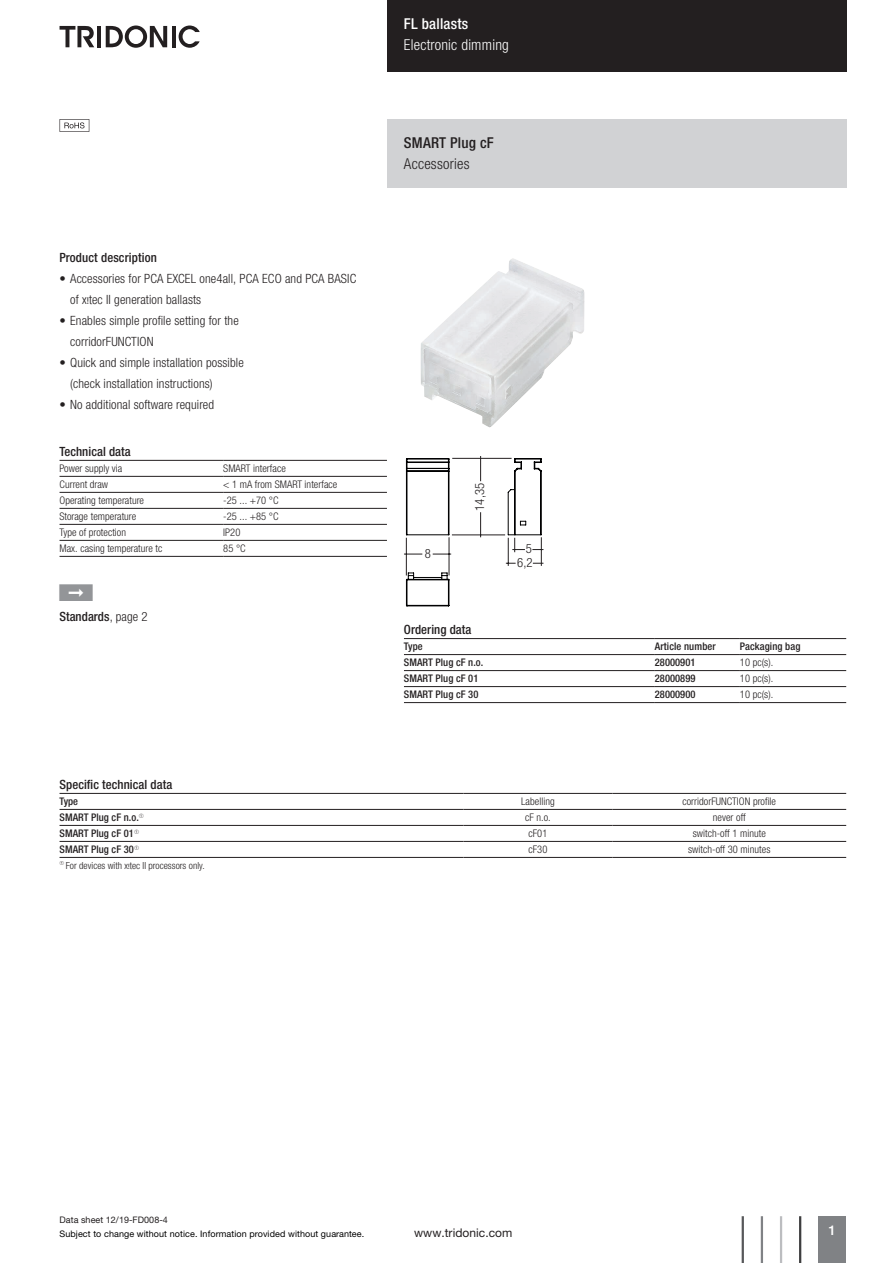
<style>
.page{position:relative;width:893px;height:1263px;background:#fff}
.page>*{position:absolute;margin:0;border:0;box-sizing:border-box;transform-origin:0 0}
.t1{font:300 condensed 15px "Helvetica Neue LTW1 G";letter-spacing:.015em;color:#fff}
.t2{font:500 condensed 15px "Helvetica Neue LTW1 G";letter-spacing:.015em;color:#231f20}
.t3{font:300 condensed 15px "Helvetica Neue LTW1 G";letter-spacing:.015em;color:#231f20}
.t4{font:500 condensed 15px "Helvetica Neue LTW1 G";letter-spacing:.015em;color:#fff}
.t5{font:500 13.5px "Helvetica Neue LTW1 G";color:#fff}
.t6{font:300 condensed 12.75px/21px "Helvetica Neue LTW1 G";letter-spacing:.01em;color:#231f20}
.t7{font:500 condensed 12.75px "Helvetica Neue LTW1 G";letter-spacing:.005em;color:#231f20}
.t8{font:12px "Helvetica Neue LTW1 G";letter-spacing:.005em;color:#231f20}
.t9{font:300 condensed 10.5px "Helvetica Neue LTW1 G";letter-spacing:.005em;color:#231f20}
.t10{font:500 condensed 10.5px "Helvetica Neue LTW1 G";letter-spacing:.005em;color:#231f20}
.t11{font:300 condensed 9.75px "Helvetica Neue LTW1 G";letter-spacing:.005em;color:#231f20}
.t12{font:9px "Helvetica Neue LTW1 G";letter-spacing:.01em;color:#000}
.t13{font:9px "Helvetica Neue LTW1 G";letter-spacing:.005em;color:#231f20}
.s1{font-weight:300}
.s2{font-family:"Helvetica Neue LT Com"}
</style>
<div class="page">
<div style="left:387px;top:0;width:459px;height:72px;background:#231f20"></div>
<div style="left:819px;top:1216px;width:27px;height:47px;background:#808285"></div>
<hr style="left:799px;top:1216px;width:2px;height:47px;background:#3e3e3f">
<hr style="left:780px;top:1216px;width:2px;height:47px;background:#bcbdc0">
<hr style="left:761px;top:1216px;width:2px;height:47px;background:#808285">
<hr style="left:742px;top:1216px;width:2px;height:47px;background:#57585a">
<hr style="left:97px;top:26px;width:4px;height:21px;background:#231f20">
<svg style="left:106px;top:26px;width:61px;height:22px"></svg>
<hr style="left:172px;top:26px;width:3px;height:21px;background:#231f20">
<svg style="left:179px;top:26px;width:21px;height:22px"></svg>
<svg style="left:60px;top:26px;width:34px;height:21px"></svg>
<svg style="left:60px;top:119px;width:29px;height:13px"></svg>
<hr style="left:60px;top:460px;width:163px;height:1px;background:#231f20">
<hr style="left:223px;top:460px;width:164px;height:1px;background:#231f20">
<hr style="left:60px;top:476px;width:163px;height:1px;background:#231f20">
<hr style="left:223px;top:476px;width:164px;height:1px;background:#231f20">
<hr style="left:60px;top:492px;width:163px;height:1px;background:#231f20">
<hr style="left:223px;top:492px;width:164px;height:1px;background:#231f20">
<hr style="left:60px;top:508px;width:163px;height:1px;background:#231f20">
<hr style="left:223px;top:508px;width:164px;height:1px;background:#231f20">
<hr style="left:60px;top:524px;width:163px;height:1px;background:#231f20">
<hr style="left:60px;top:540px;width:163px;height:1px;background:#231f20">
<hr style="left:60px;top:556px;width:163px;height:1px;background:#231f20">
<hr style="left:223px;top:524px;width:164px;height:1px;background:#231f20">
<hr style="left:223px;top:540px;width:164px;height:1px;background:#231f20">
<hr style="left:223px;top:556px;width:164px;height:1px;background:#231f20">
<div style="left:387px;top:119px;width:459px;height:68px;background:#d1d2d4"></div>
<img style="left:421px;top:258px;width:163px;height:169px">
<svg style="left:404px;top:456px;width:139px;height:150px"></svg>
<svg style="left:404px;top:655px;width:442px;height:33px"></svg>
<hr style="left:404px;top:654px;width:251px;height:1px;background:#231f20">
<hr style="left:655px;top:654px;width:85px;height:1px;background:#231f20">
<hr style="left:740px;top:654px;width:106px;height:1px;background:#231f20">
<hr style="left:404px;top:638px;width:251px;height:1px;background:#231f20">
<hr style="left:655px;top:638px;width:85px;height:1px;background:#231f20">
<hr style="left:740px;top:638px;width:106px;height:1px;background:#231f20">
<hr style="left:655px;top:702px;width:85px;height:1px;background:#231f20">
<hr style="left:740px;top:702px;width:106px;height:1px;background:#231f20">
<hr style="left:404px;top:702px;width:251px;height:1px;background:#231f20">
<hr style="left:404px;top:670px;width:251px;height:1px;background:#231f20">
<hr style="left:655px;top:670px;width:85px;height:1px;background:#231f20">
<hr style="left:740px;top:670px;width:106px;height:1px;background:#231f20">
<hr style="left:404px;top:686px;width:251px;height:1px;background:#231f20">
<hr style="left:655px;top:686px;width:85px;height:1px;background:#231f20">
<hr style="left:740px;top:686px;width:106px;height:1px;background:#231f20">
<hr style="left:612px;top:825px;width:234px;height:1px;background:#231f20">
<hr style="left:612px;top:841px;width:234px;height:1px;background:#231f20">
<hr style="left:60px;top:793px;width:403px;height:1px;background:#231f20">
<hr style="left:463px;top:793px;width:149px;height:1px;background:#231f20">
<hr style="left:612px;top:793px;width:234px;height:1px;background:#231f20">
<hr style="left:60px;top:857px;width:403px;height:1px;background:#231f20">
<hr style="left:463px;top:857px;width:149px;height:1px;background:#231f20">
<hr style="left:612px;top:857px;width:234px;height:1px;background:#231f20">
<hr style="left:60px;top:825px;width:403px;height:1px;background:#231f20">
<hr style="left:463px;top:825px;width:149px;height:1px;background:#231f20">
<hr style="left:60px;top:841px;width:403px;height:1px;background:#231f20">
<hr style="left:463px;top:841px;width:149px;height:1px;background:#231f20">
<hr style="left:60px;top:809px;width:403px;height:1px;background:#231f20">
<hr style="left:463px;top:809px;width:149px;height:1px;background:#231f20">
<hr style="left:612px;top:809px;width:234px;height:1px;background:#231f20">
<h1 class="t4" style="left:404px;top:14px;width:66px">FL ballasts</h1>
<h1 class="t1" style="left:404px;top:36px;width:106px">Electronic dimming</h1>
<p class="t7" style="left:60px;top:249px;width:99px">Product description</p>
<p class="t6" style="left:70px;top:268px;width:288px;text-indent:-11px">• Accessories for PCA EXCEL one4all, PCA ECO and PCA BASIC of</p>
<p class="t6" style="left:106px;top:289px;width:97px">II generation ballasts</p>
<p class="t6" style="left:70px;top:310px;width:170px;text-indent:-11px">• Enables simple profile setting for the corridorFUNCTION</p>
<p class="t6" style="left:70px;top:352px;width:175px;text-indent:-11px">• Quick and simple installation possible (check installation instructions)</p>
<p class="t6" style="left:60px;top:394px;width:156px">• No additional software required</p>
<p class="t7" style="left:60px;top:444px;width:73px">Technical data</p>
<p class="t9" style="left:60px;top:462px;width:64px">Power supply via</p>
<p class="t9" style="left:223px;top:462px;width:64px">SMART interface</p>
<p class="t9" style="left:60px;top:478px;width:50px">Current draw</p>
<p class="t9" style="left:223px;top:478px;width:116px">&lt; 1 mA from SMART interface</p>
<p class="t9" style="left:60px;top:494px;width:86px">Operating temperature</p>
<p class="t9" style="left:223px;top:494px;width:57px">-25 ... +70 °C</p>
<p class="t9" style="left:60px;top:510px;width:78px">Storage temperature</p>
<p class="t9" style="left:223px;top:510px;width:57px">-25 ... +85 °C</p>
<p class="t9" style="left:60px;top:526px;width:68px">Type of protection</p>
<p class="t9" style="left:223px;top:526px;width:19px">IP20</p>
<p class="t9" style="left:60px;top:542px;width:104px">Max. casing temperature tc</p>
<p class="t9" style="left:223px;top:542px;width:24px">85 °C</p>
<p class="t7" style="left:60px;top:609px;width:90px">Standards<span class="s1">, page 2</span></p>
<h1 class="t2" style="left:404px;top:133px;width:91px">SMART Plug cF</h1>
<h1 class="t3" style="left:404px;top:155px;width:67px">Accessories</h1>
<p class="t6" style="left:469px;top:511px;width:29px;rotate:-90deg">14,35</p>
<p class="t6" style="left:425px;top:543px;width:8px">8</p>
<p class="t6" style="left:517px;top:542px;width:17px;line-height:13.6px;text-align:right">5<br>6,2</p>
<p class="t7" style="left:404px;top:622px;width:69px">Ordering data</p>
<p class="t10" style="left:404px;top:640px;width:20px">Type</p>
<p class="t10" style="left:655px;top:640px;width:62px">Article number</p>
<p class="t10" style="left:740px;top:640px;width:62px">Packaging bag</p>
<p class="t10" style="left:404px;top:656px;width:81px">SMART Plug cF n.o.</p>
<p class="t10" style="left:655px;top:656px;width:42px">28000901</p>
<p class="t9" style="left:740px;top:656px;width:35px">10 pc(s).</p>
<p class="t10" style="left:404px;top:672px;width:76px">SMART Plug cF 01</p>
<p class="t10" style="left:655px;top:672px;width:42px">28000899</p>
<p class="t9" style="left:740px;top:672px;width:35px">10 pc(s).</p>
<p class="t10" style="left:404px;top:688px;width:76px">SMART Plug cF 30</p>
<p class="t10" style="left:655px;top:688px;width:42px">28000900</p>
<p class="t9" style="left:740px;top:688px;width:35px">10 pc(s).</p>
<p class="t7" style="left:60px;top:777px;width:114px">Specific technical data</p>
<p class="t10" style="left:60px;top:795px;width:20px">Type</p>
<p class="t9" style="left:521px;top:795px;width:35px">Labelling</p>
<p class="t9" style="left:682px;top:795px;width:95px">corridorFUNCTION profile</p>
<p class="t10" style="left:60px;top:811px;width:81px">SMART Plug cF n.o.</p>
<p class="t9" style="left:525px;top:811px;width:27px">cF n.o.</p>
<p class="t9" style="left:713px;top:811px;width:34px">never off</p>
<p class="t10" style="left:60px;top:827px;width:76px">SMART Plug cF 01</p>
<p class="t9" style="left:528px;top:827px;width:20px">cF01</p>
<p class="t9" style="left:693px;top:827px;width:75px">switch-off 1 minute</p>
<p class="t10" style="left:60px;top:843px;width:76px">SMART Plug cF 30</p>
<p class="t9" style="left:528px;top:843px;width:20px">cF30</p>
<p class="t9" style="left:688px;top:843px;width:84px">switch-off 30 minutes</p>
<p class="t11" style="left:66px;top:859px;width:58px">For devices with</p>
<p class="t11" style="left:142px;top:859px;width:64px">II processors only.</p>
<p class="t13" style="left:60px;top:1214px;width:110px"><span class="s2">Data sheet</span> 12/19-FD008-4</p>
<p class="t12" style="left:60px;top:1229px;width:306px">Subject to change without notice. Information provided without guarantee.</p>
<p class="t8" style="left:414px;top:1226px;width:100px">www.tridonic.com</p>
<p class="t5" style="left:829px;top:1222px;width:9px">1</p>
</div>
